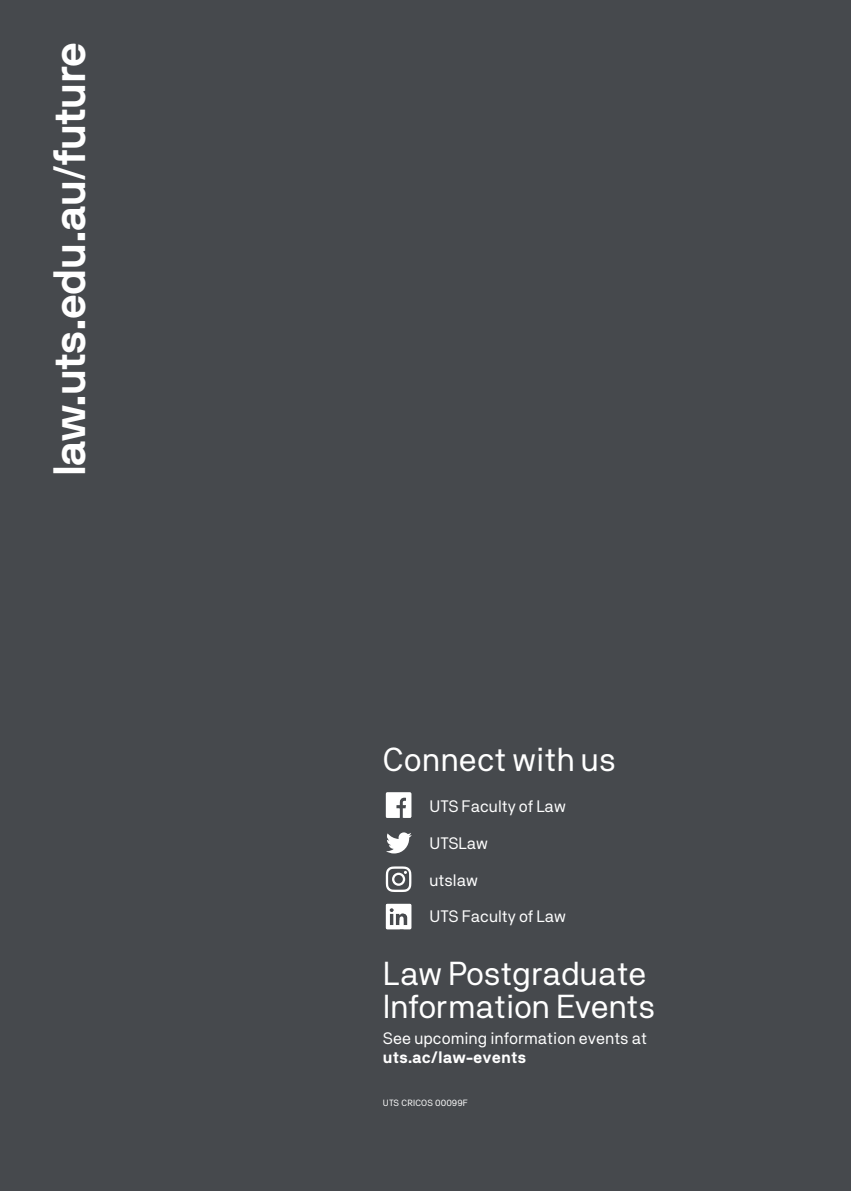
<style>
.page{position:relative;width:851px;height:1191px;background:#fff}
.page>*{position:absolute;margin:0;border:0;box-sizing:border-box;transform-origin:0 0}
.t1{font:700 45px "NB International Pro";letter-spacing:-.01em;color:#fff}
.t2{font:33px/33px "NB Akademie";color:#fff}
.t3{font:16.5px "NB Akademie";color:#fff}
.t4{font:700 16.5px "NB Akademie";color:#fff}
.t5{font:9px "NB Akademie";letter-spacing:.01em;color:#fff}
</style>
<div class="page">
<div style="left:0;top:0;width:850px;height:1191px;background:#46494d"></div>
<svg style="left:386px;top:792px;width:25px;height:25px"></svg>
<svg style="left:386px;top:832px;width:26px;height:21px"></svg>
<svg style="left:386px;top:904px;width:25px;height:25px"></svg>
<svg style="left:386px;top:866px;width:25px;height:26px"></svg>
<h1 class="t1" style="left:43px;top:476px;width:435px;rotate:-90deg">law.uts.edu.au/future</h1>
<h2 class="t2" style="left:383px;top:742px;width:234px">Connect with us</h2>
<p class="t3" style="left:429px;top:796px;width:138px">UTS Faculty of Law</p>
<p class="t3" style="left:429px;top:833px;width:60px">UTSLaw</p>
<p class="t3" style="left:429px;top:870px;width:50px">utslaw</p>
<p class="t3" style="left:429px;top:907px;width:138px">UTS Faculty of Law</p>
<h2 class="t2" style="left:383px;top:956px;width:273px">Law Postgraduate<br>Information Events</h2>
<p class="t3" style="left:383px;top:1028px;width:265px">See upcoming information events at</p>
<p class="t4" style="left:383px;top:1047px;width:145px">uts.ac/law-events</p>
<p class="t5" style="left:383px;top:1097px;width:86px">UTS CRICOS 00099F</p>
</div>
